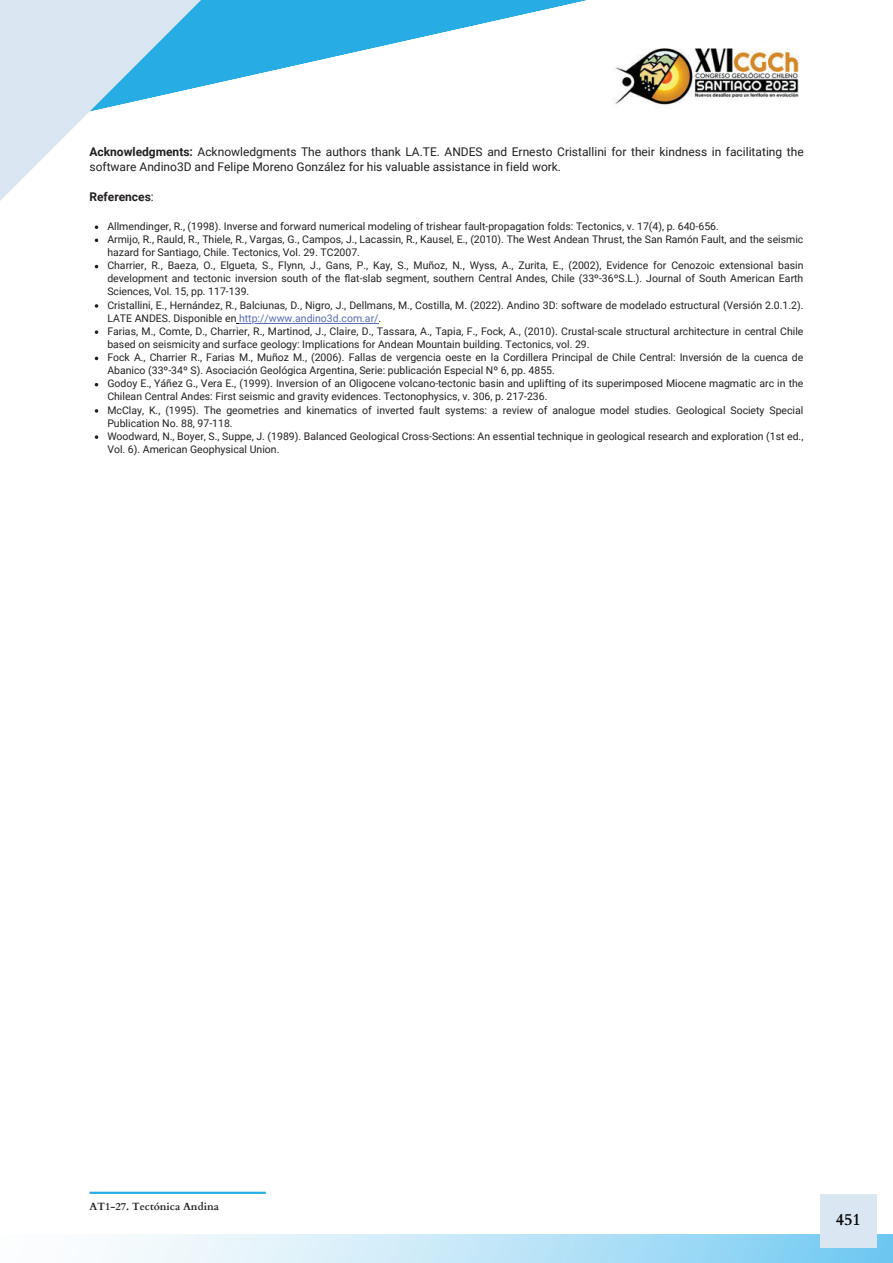
<style>
.page{position:relative;width:893px;height:1263px;background:#fff}
.page>*{position:absolute;margin:0;border:0;box-sizing:border-box;transform-origin:0 0}
.t1{font:700 16.5px "Cardo";color:#080907}
.t2{font:12px/14.9px "Roboto";color:#231f20}
.t3{font:700 12px "Roboto";color:#231f20}
.t4{font:10.5px/13px "Roboto";color:#231f20}
.t5{font:700 10.5px "Cardo";color:#231f20}
.s1{font-weight:700}
.s2{font-weight:400}
.s3{color:#576cb4}
</style>
<div class="page">
<svg style="left:391px;top:0;width:196px;height:44px"></svg>
<svg style="left:0;top:0;width:391px;height:269px"></svg>
<img style="left:615px;top:48px;width:184px;height:59px">
<div style="left:820px;top:1194px;width:56px;height:54px;background:#dae6f1"></div>
<svg style="left:95px;top:225px;width:3px;height:4px"></svg>
<svg style="left:95px;top:304px;width:3px;height:4px"></svg>
<hr style="left:239px;top:323px;width:140px;height:1px;background:#576cb4">
<svg style="left:95px;top:330px;width:3px;height:4px"></svg>
<svg style="left:95px;top:409px;width:3px;height:4px"></svg>
<svg style="left:95px;top:435px;width:3px;height:4px"></svg>
<hr style="left:90px;top:1192px;width:176px;height:2px;background:#27ade3">
<p class="t2" style="left:90px;top:145px;width:716px"><span class="s1">Acknowledgments:</span> Acknowledgments The authors thank LA.TE. ANDES and Ernesto Cristallini for their kindness in facilitating the software Andino3D and Felipe Moreno González for his valuable assistance in field work.</p>
<p class="t3" style="left:90px;top:190px;width:66px">References<span class="s2">:</span></p>
<p class="t4" style="left:107px;top:220px;width:698px">Allmendinger, R., (1998). Inverse and forward numerical modeling of trishear fault-propagation folds: Tectonics, v. 17(4), p. 640-656.<br>Armijo, R., Rauld, R., Thiele, R., Vargas, G., Campos, J., Lacassin, R., Kausel, E., (2010). The West Andean Thrust, the San Ramón Fault, and the seismic hazard for Santiago, Chile. Tectonics, Vol. 29. TC2007.<br>Charrier, R., Baeza, O., Elgueta, S., Flynn, J., Gans, P., Kay, S., Muñoz, N., Wyss, A., Zurita, E., (2002), Evidence for Cenozoic extensional basin development and tectonic inversion south of the flat-slab segment, southern Central Andes, Chile (33º-36ºS.L.). Journal of South American Earth Sciences, Vol. 15, pp. 117-139.<br>Cristallini, E., Hernández, R., Balciunas, D., Nigro, J., Dellmans, M., Costilla, M. (2022). Andino 3D: software de modelado estructural (Versión 2.0.1.2).<br>LATE ANDES. Disponible en <span class="s3">http://www.andino3d.com.ar/</span>.<br>Farias, M., Comte, D., Charrier, R., Martinod, J., Claire, D., Tassara, A., Tapia, F., Fock, A., (2010). Crustal‐scale structural architecture in central Chile based on seismicity and surface geology: Implications for Andean Mountain building. Tectonics, vol. 29.<br>Fock A., Charrier R., Farias M., Muñoz M., (2006). Fallas de vergencia oeste en la Cordillera Principal de Chile Central: Inversión de la cuenca de Abanico (33º-34º S). Asociación Geológica Argentina, Serie: publicación Especial Nº 6, pp. 4855.<br>Godoy E., Yáñez G., Vera E., (1999). Inversion of an Oligocene volcano-tectonic basin and uplifting of its superimposed Miocene magmatic arc in the Chilean Central Andes: First seismic and gravity evidences. Tectonophysics, v. 306, p. 217-236.<br>McClay, K., (1995). The geometries and kinematics of inverted fault systems: a review of analogue model studies. Geological Society Special Publication No. 88, 97-118.<br>Woodward, N., Boyer, S., Suppe, J. (1989). Balanced Geological Cross-Sections: An essential technique in geological research and exploration (1st ed., Vol. 6). American Geophysical Union.</p>
<p class="t5" style="left:90px;top:1199px;width:131px">AT1-27. Tectónica Andina</p>
<h1 class="t1" style="left:836px;top:1209px;width:27px">451</h1>
</div>
